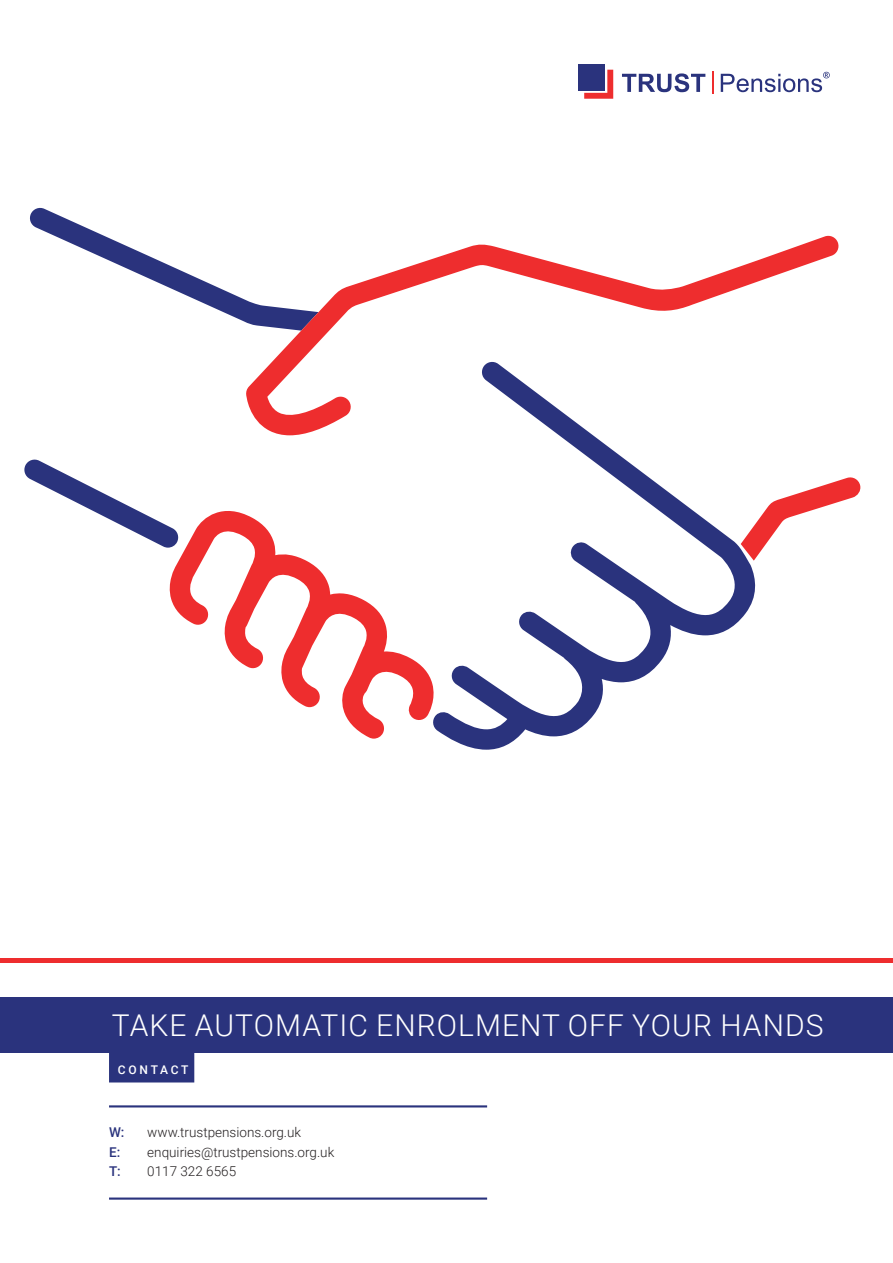
<style>
.page{position:relative;width:893px;height:1263px;background:#fff}
.page>*{position:absolute;margin:0;border:0;box-sizing:border-box;transform-origin:0 0}
.t1{font:300 30px "Roboto";letter-spacing:.035em;color:#fff}
.body_copy{font:300 13.5px "Roboto";color:#231f20}
.body_copy-2{font:500 13.5px "Roboto";color:#2a337d}
.t2{font:500 12px "Roboto";letter-spacing:.225em;color:#fff}
</style>
<div class="page">
<svg style="left:622px;top:73px;width:83px;height:19px"></svg>
<svg style="left:721px;top:72px;width:108px;height:20px"></svg>
<svg style="left:584px;top:70px;width:29px;height:29px"></svg>
<div style="left:578px;top:64px;width:27px;height:27px;background:#2a337d"></div>
<hr style="left:712px;top:71px;width:2px;height:23px;background:#ee2d2e">
<svg style="left:30px;top:207px;width:216px;height:116px"></svg>
<svg style="left:246px;top:235px;width:593px;height:200px"></svg>
<svg style="left:24px;top:459px;width:142px;height:89px"></svg>
<svg style="left:166px;top:511px;width:265px;height:228px"></svg>
<svg style="left:758px;top:477px;width:103px;height:78px"></svg>
<svg style="left:431px;top:361px;width:327px;height:389px"></svg>
<div style="left:109px;top:1053px;width:85px;height:29px;background:#2a337d"></div>
<hr style="left:109px;top:1105px;width:378px;height:2px;background:#2a337d">
<hr style="left:109px;top:1197px;width:378px;height:3px;background:#2a337d">
<div style="left:0;top:997px;width:893px;height:56px;background:#2a337d"></div>
<hr style="left:0;top:958px;width:893px;height:4px;background:#ee2d2e">
<p class="t1" style="left:112px;top:1005px;width:713px">TAKE AUTOMATIC ENROLMENT OFF YOUR HANDS</p>
<p class="t2" style="left:118px;top:1061px;width:72px">CONTACT</p>
<p class="body_copy-2" style="left:109px;top:1123px;width:17px">W:</p>
<p class="body_copy" style="left:147px;top:1123px;width:155px">www.trustpensions.org.uk</p>
<p class="body_copy-2" style="left:109px;top:1142px;width:13px">E:</p>
<p class="body_copy" style="left:147px;top:1142px;width:189px">enquiries@trustpensions.org.uk</p>
<p class="body_copy-2" style="left:109px;top:1162px;width:13px">T:</p>
<p class="body_copy" style="left:147px;top:1162px;width:90px">0117 322 6565</p>
</div>
